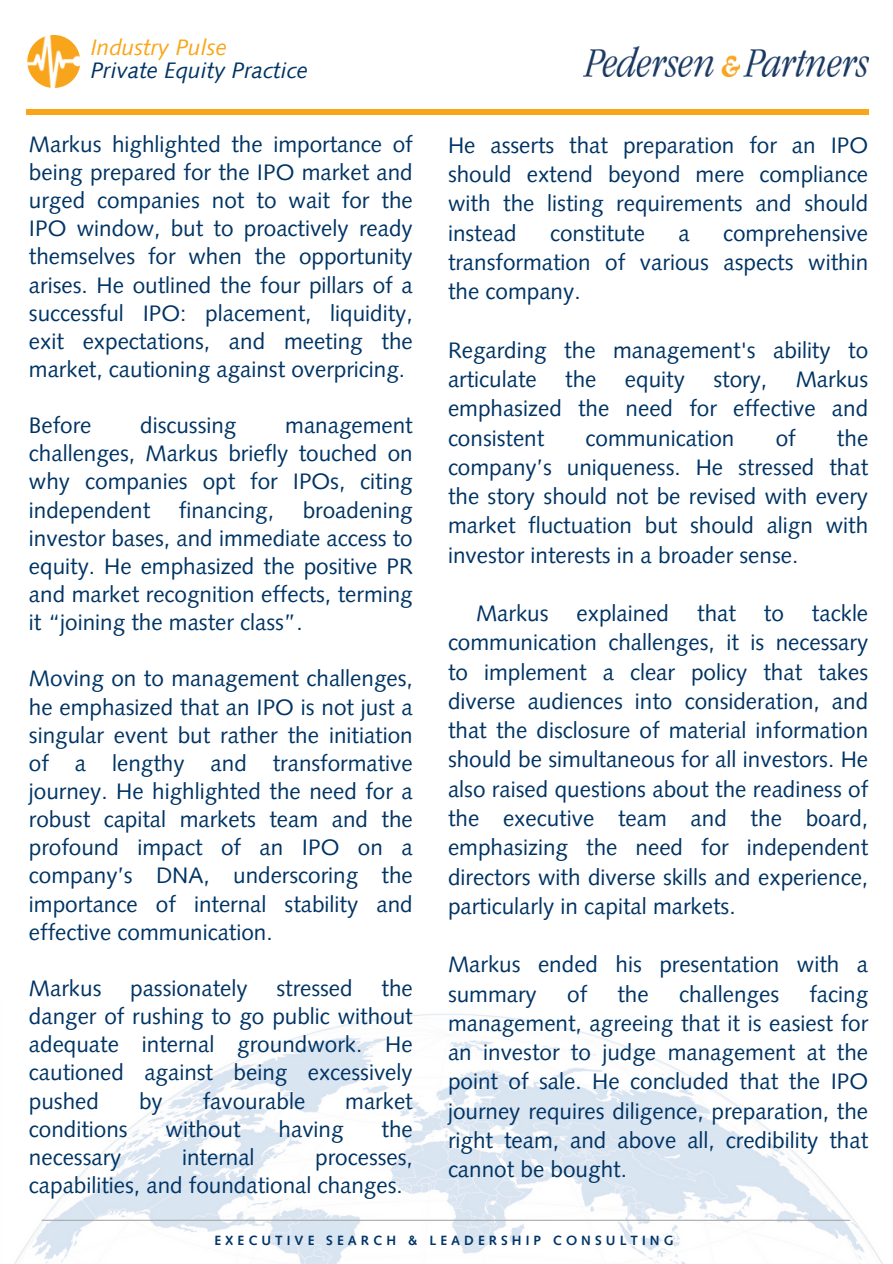
<style>
.page{position:relative;width:893px;height:1264px;background:#fff}
.page>*{position:absolute;margin:0;border:0;box-sizing:border-box;transform-origin:0 0}
.t1{font:22.5px/28.2px "Syntax LT Pro";color:#003464;text-align:justify}
.t2{font:italic 22.5px "Syntax LT Pro";color:#003464}
.t3{font:italic 22.5px "Syntax LT Pro";color:#faa519}
.t4{font:700 13.5px "Syntax LT Pro";letter-spacing:.3em;color:#013568}
</style>
<div class="page">
<img style="left:583px;top:46px;width:285px;height:30px">
<div style="left:26px;top:109px;width:842px;height:6px;background:#faa519"></div>
<img style="left:15px;top:1013px;width:868px;height:250px">
<hr style="left:42px;top:1219px;width:808px;height:1px;background:#a7a9ab">
<img style="left:27px;top:35px;width:53px;height:53px">
<p class="t3" style="left:91px;top:38px;width:138px">Industry Pulse</p>
<p class="t2" style="left:91px;top:61px;width:219px">Private Equity Practice</p>
<p class="t1" style="left:29px;top:132px;width:385px">Markus highlighted the importance of being prepared for the IPO market and urged companies not to wait for the IPO window, but to proactively ready themselves for when the opportunity arises. He outlined the four pillars of a successful IPO: placement, liquidity, exit expectations, and meeting the market, cautioning against overpricing.</p>
<p class="t1" style="left:29px;top:413px;width:64px">Before</p>
<p class="t1" style="left:140px;top:413px;width:98px">discussing</p>
<p class="t1" style="left:29px;top:413px;width:385px;text-indent:256px">management challenges, Markus briefly touched on why companies opt for IPOs, citing independent</p>
<p class="t1" style="left:179px;top:498px;width:96px">financing,</p>
<p class="t1" style="left:29px;top:498px;width:385px;text-indent:274px">broadening investor bases, and immediate access to equity. He emphasized the positive PR and market recognition effects, terming it “joining the master class”.</p>
<p class="t1" style="left:29px;top:666px;width:385px">Moving on to management challenges, he emphasized that an IPO is not just a singular event but rather the initiation of a lengthy and transformative journey. He highlighted the need for a robust capital markets team and the profound impact of an IPO on a company’s DNA, underscoring the importance of internal stability and effective communication.</p>
<p class="t1" style="left:29px;top:976px;width:74px">Markus</p>
<p class="t1" style="left:130px;top:976px;width:119px">passionately</p>
<p class="t1" style="left:276px;top:976px;width:78px">stressed</p>
<p class="t1" style="left:29px;top:976px;width:385px;text-indent:352px">the danger of rushing to go public without adequate internal groundwork. He cautioned against being excessively pushed</p>
<p class="t1" style="left:139px;top:1088px;width:25px">by</p>
<p class="t1" style="left:203px;top:1088px;width:104px">favourable</p>
<p class="t1" style="left:345px;top:1088px;width:69px">market</p>
<p class="t1" style="left:29px;top:1116px;width:100px">conditions</p>
<p class="t1" style="left:166px;top:1116px;width:76px">without</p>
<p class="t1" style="left:278px;top:1116px;width:66px">having</p>
<p class="t1" style="left:381px;top:1116px;width:33px">the</p>
<p class="t1" style="left:29px;top:1145px;width:94px">necessary</p>
<p class="t1" style="left:182px;top:1145px;width:74px">internal</p>
<p class="t1" style="left:29px;top:1145px;width:385px;text-indent:286px">processes, capabilities, and foundational changes.</p>
<p class="t1" style="left:448px;top:133px;width:421px;line-height:29.2px">He asserts that preparation for an IPO should extend beyond mere compliance with the listing requirements and should instead</p>
<p class="t1" style="left:448px;top:220px;width:421px;line-height:29.2px;text-indent:275px">comprehensive transformation of various aspects within the company.</p>
<p class="t1" style="left:448px;top:337px;width:421px;line-height:29.2px">Regarding the management's ability to articulate</p>
<p class="t1" style="left:550px;top:221px;width:96px">constitute</p>
<p class="t1" style="left:678px;top:221px;width:13px">a</p>
<p class="t1" style="left:448px;top:367px;width:421px;line-height:29.2px;text-indent:347px">Markus emphasized the need for effective and consistent</p>
<p class="t1" style="left:565px;top:367px;width:33px">the</p>
<p class="t1" style="left:625px;top:367px;width:62px">equity</p>
<p class="t1" style="left:713px;top:367px;width:55px">story,</p>
<p class="t1" style="left:585px;top:426px;width:150px">communication</p>
<p class="t1" style="left:775px;top:426px;width:22px">of</p>
<p class="t1" style="left:448px;top:425px;width:421px;line-height:29.2px;text-indent:389px">the company’s uniqueness. He stressed that the story should not be revised with every market fluctuation but should align with investor interests in a broader sense.</p>
<p class="t1" style="left:448px;top:601px;width:421px;line-height:29.2px;text-indent:28px">Markus explained that to tackle communication challenges, it is necessary to implement a clear policy that takes diverse audiences into consideration, and that the disclosure of material information should be simultaneous for all investors. He also raised questions about the readiness of the executive team and the board, emphasizing the need for independent directors with diverse skills and experience, particularly in capital markets.</p>
<p class="t1" style="left:448px;top:952px;width:421px;line-height:29.2px">Markus ended his presentation with a summary</p>
<p class="t1" style="left:448px;top:981px;width:421px;line-height:29.2px;text-indent:361px">facing management, agreeing that it is easiest for an investor to judge management at the point of sale. He concluded that the IPO journey requires diligence, preparation, the right team, and above all, credibility that cannot be bought.</p>
<p class="t1" style="left:567px;top:981px;width:22px">of</p>
<p class="t1" style="left:617px;top:981px;width:33px">the</p>
<p class="t1" style="left:679px;top:981px;width:102px">challenges</p>
<p class="t4" style="left:214px;top:1234px;width:460px">EXECUTIVE SEARCH &amp; LEADERSHIP CONSULTING</p>
</div>
